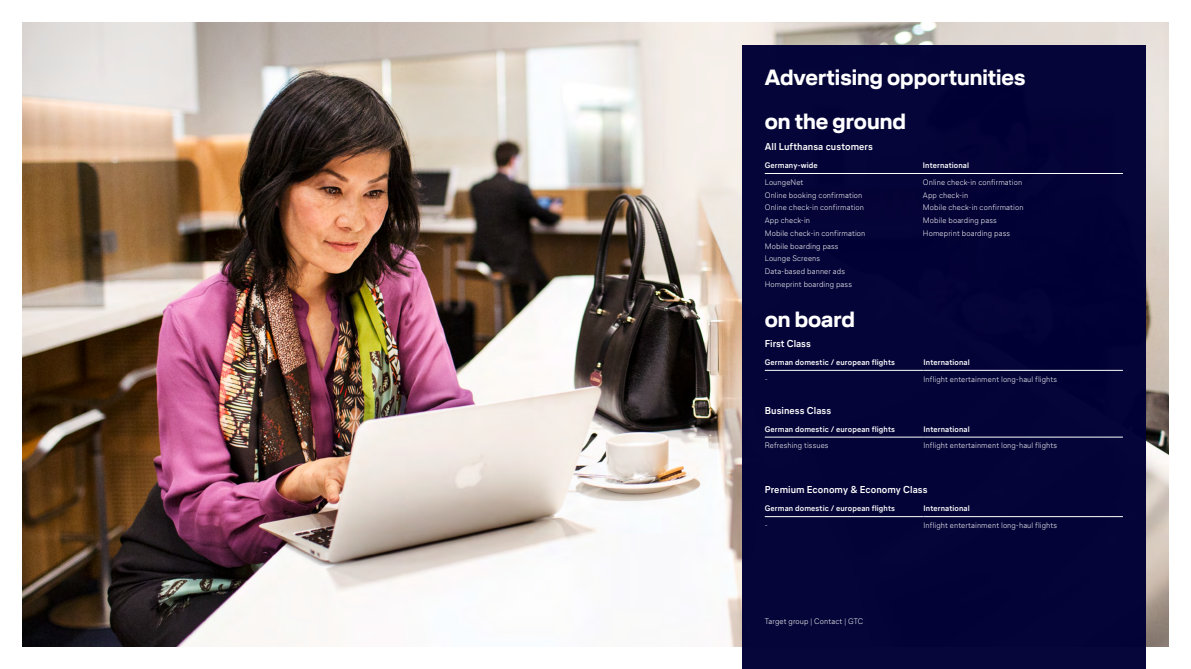
<style>
.page{position:relative;width:1191px;height:669px;background:#fff}
.page>*{position:absolute;margin:0;border:0;box-sizing:border-box;transform-origin:0 0}
.t1{font:700 22px "Lufthansa Head";color:#fff}
.t2{font:700 10px "Lufthansa Text";letter-spacing:.005em;color:#fff}
.t3{font:300 8px/12.8px "Lufthansa Text";letter-spacing:.015em;color:#fff}
.t4{font:700 8px "Lufthansa Text";letter-spacing:.015em;color:#fff}
</style>
<div class="page">
<img style="left:23px;top:23px;width:1145px;height:623px">
<div style="left:742px;top:45px;width:403px;height:624px;background:#000036"></div>
<hr style="left:765px;top:370px;width:158px;height:1px;background:#fff">
<hr style="left:923px;top:370px;width:200px;height:1px;background:#fff">
<hr style="left:765px;top:173px;width:158px;height:1px;background:#fff">
<hr style="left:923px;top:173px;width:200px;height:1px;background:#fff">
<hr style="left:765px;top:437px;width:158px;height:1px;background:#fff">
<hr style="left:923px;top:437px;width:200px;height:1px;background:#fff">
<hr style="left:765px;top:516px;width:158px;height:1px;background:#fff">
<hr style="left:923px;top:516px;width:200px;height:1px;background:#fff">
<h1 class="t1" style="left:765px;top:62px;width:262px">Advertising opportunities</h1>
<h1 class="t1" style="left:765px;top:105px;width:143px">on the ground</h1>
<p class="t2" style="left:765px;top:140px;width:110px">All Lufthansa customers</p>
<p class="t4" style="left:765px;top:160px;width:55px">Germany-wide</p>
<p class="t4" style="left:923px;top:160px;width:48px">International</p>
<p class="t3" style="left:765px;top:175px;width:40px">LoungeNet</p>
<p class="t3" style="left:923px;top:175px;width:101px">Online check-in confirmation</p>
<p class="t3" style="left:765px;top:188px;width:99px">Online booking confirmation</p>
<p class="t3" style="left:923px;top:188px;width:47px">App check-in</p>
<p class="t3" style="left:765px;top:201px;width:101px">Online check-in confirmation</p>
<p class="t3" style="left:923px;top:201px;width:102px">Mobile check-in confirmation</p>
<p class="t3" style="left:765px;top:214px;width:47px">App check-in</p>
<p class="t3" style="left:923px;top:214px;width:75px">Mobile boarding pass</p>
<p class="t3" style="left:765px;top:226px;width:102px">Mobile check-in confirmation</p>
<p class="t3" style="left:923px;top:226px;width:89px">Homeprint boarding pass</p>
<p class="t3" style="left:765px;top:239px;width:89px">Mobile boarding pass<br>Lounge Screens<br>Data-based banner ads<br>Homeprint boarding pass</p>
<h1 class="t1" style="left:765px;top:303px;width:92px">on board</h1>
<p class="t2" style="left:765px;top:336px;width:48px">First Class</p>
<p class="t4" style="left:765px;top:357px;width:132px">German domestic / european flights</p>
<p class="t4" style="left:923px;top:357px;width:48px">International</p>
<p class="t3" style="left:765px;top:372px;width:5px">-</p>
<p class="t3" style="left:923px;top:372px;width:135px">Inflight entertainment long-haul flights</p>
<p class="t2" style="left:765px;top:403px;width:68px">Business Class</p>
<p class="t4" style="left:765px;top:424px;width:132px">German domestic / european flights</p>
<p class="t4" style="left:923px;top:424px;width:48px">International</p>
<p class="t3" style="left:765px;top:439px;width:65px">Refreshing tissues</p>
<p class="t3" style="left:923px;top:439px;width:135px">Inflight entertainment long-haul flights</p>
<p class="t2" style="left:765px;top:483px;width:164px">Premium Economy &amp; Economy Class</p>
<p class="t4" style="left:765px;top:503px;width:132px">German domestic / european flights</p>
<p class="t4" style="left:923px;top:503px;width:48px">International</p>
<p class="t3" style="left:765px;top:519px;width:5px">-</p>
<p class="t3" style="left:923px;top:519px;width:135px">Inflight entertainment long-haul flights</p>
<p class="t3" style="left:765px;top:614px;width:100px">Target group | Contact | GTC</p>
</div>
